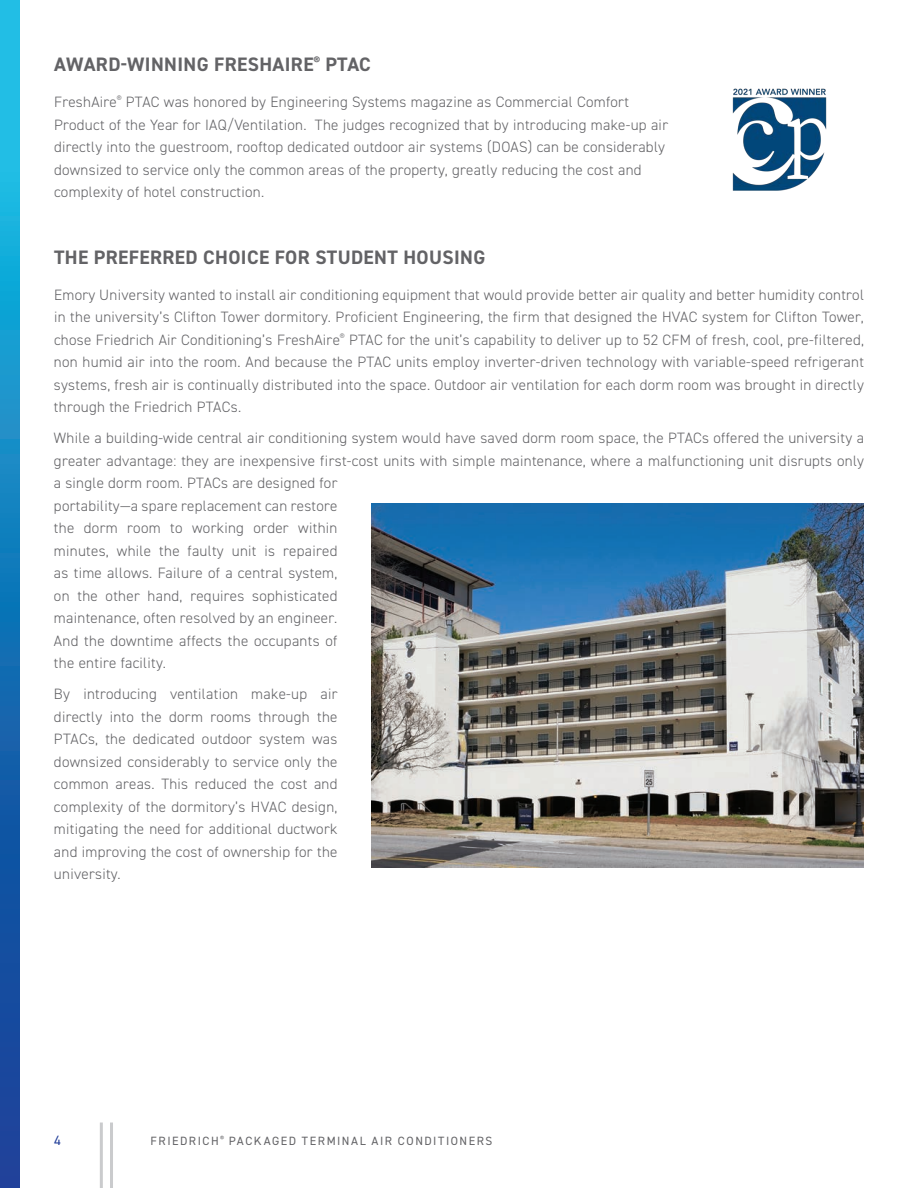
<style>
.page{position:relative;width:918px;height:1188px;background:#fff}
.page>*{position:absolute;margin:0;border:0;box-sizing:border-box;transform-origin:0 0}
.Secondary_heading{font:700 19.5px "DIN2014";letter-spacing:.02em;color:#636366}
.Main_Text{font:300 15px/22.5px "DIN2014";letter-spacing:.02em;color:#636366;text-align:justify}
.t1{font:13.5px "DIN2014";color:#223f99}
.t2{font:12px "DIN2014";letter-spacing:.125em;color:#636366}
</style>
<div class="page">
<svg style="left:0;top:0;width:19px;height:1188px;background:#167cbc"></svg>
<hr style="left:100px;top:1123px;width:3px;height:65px;background:#cacbcd">
<hr style="left:110px;top:1123px;width:3px;height:65px;background:#cacbcd">
<img style="left:371px;top:503px;width:493px;height:364px">
<img style="left:732px;top:88px;width:95px;height:103px">
<p class="Secondary_heading" style="left:54px;top:51px;width:318px">AWARD-WINNING FRESHAIRE<sup>®</sup> PTAC</p>
<p class="Main_Text" style="left:54px;top:91px;width:616px;text-align:left">FreshAire<sup>®</sup> PTAC was honored by Engineering Systems magazine as Commercial Comfort Product of the Year for IAQ/Ventilation. The judges recognized that by introducing make-up air directly into the guestroom, rooftop dedicated outdoor air systems (DOAS) can be considerably downsized to service only the common areas of the property, greatly reducing the cost and complexity of hotel construction.</p>
<p class="Secondary_heading" style="left:54px;top:244px;width:433px">THE PREFERRED CHOICE FOR STUDENT HOUSING</p>
<p class="Main_Text" style="left:54px;top:283px;width:812px">Emory University wanted to install air conditioning equipment that would provide better air quality and better humidity control in the university’s Clifton Tower dormitory. Proficient Engineering, the firm that designed the HVAC system for Clifton Tower, chose Friedrich Air Conditioning’s FreshAire<sup>®</sup> PTAC for the unit’s capability to deliver up to 52 CFM of fresh, cool, pre-filtered, non humid air into the room. And because the PTAC units employ inverter-driven technology with variable-speed refrigerant systems, fresh air is continually distributed into the space. Outdoor air ventilation for each dorm room was brought in directly through the Friedrich PTACs.</p>
<p class="Main_Text" style="left:54px;top:427px;width:812px;text-align:left">While a building-wide central air conditioning system would have saved dorm room space, the PTACs offered the university a greater advantage: they are inexpensive first-cost units with simple maintenance, where a malfunctioning unit disrupts only a single dorm room. PTACs are designed for<br>portability—a spare replacement can restore<br>the dorm room to working order within<br>minutes, while the faulty unit is repaired<br>as time allows. Failure of a central system,<br>on the other hand, requires sophisticated<br>maintenance, often resolved by an engineer.<br>And the downtime affects the occupants of<br>the entire facility.</p>
<p class="Main_Text" style="left:54px;top:683px;width:285px">By introducing ventilation make-up air directly into the dorm rooms through the PTACs, the dedicated outdoor system was downsized considerably to service only the common areas. This reduced the cost and complexity of the dormitory’s HVAC design, mitigating the need for additional ductwork and improving the cost of ownership for the university.</p>
<p class="t1" style="left:54px;top:1132px;width:8px">4</p>
<p class="t2" style="left:151px;top:1133px;width:343px">FRIEDRICH<sup>®</sup> PACKAGED TERMINAL AIR CONDITIONERS</p>
</div>
